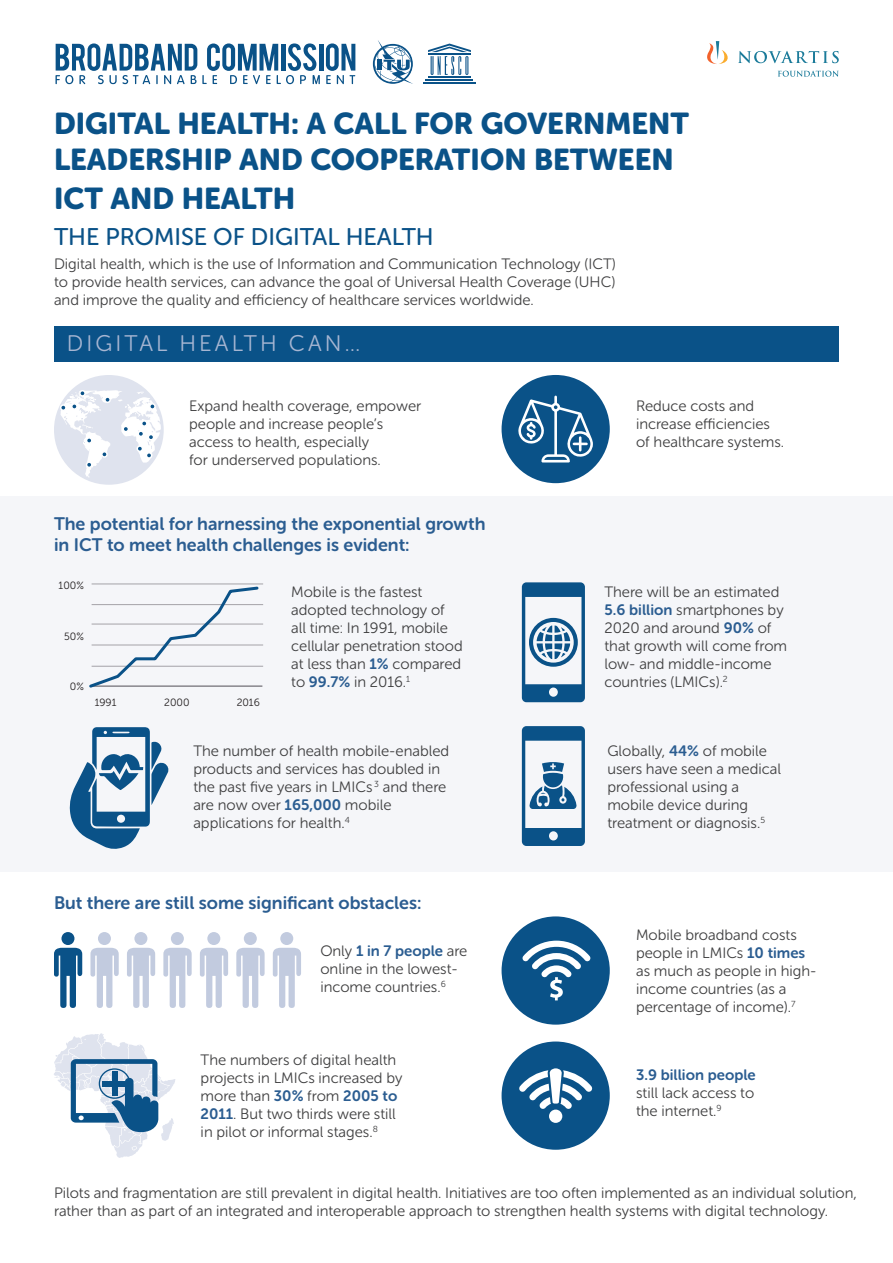
<style>
.page{position:relative;width:893px;height:1263px;background:#fff}
.page>*{position:absolute;margin:0;border:0;box-sizing:border-box;transform-origin:0 0}
.t1{font:30px/35.8px "Museo Sans Rounded 900";color:#0a5288}
.t2{font:24px "Museo Sans Rounded 500";color:#0a5288}
.t3{font:22.5px "Museo Sans Rounded 300";letter-spacing:.14em;color:#a7b6d2}
.t4{font:18px/21.6px "Museo Sans Rounded 700";color:#2b5d91}
.t5{font:15px/18px "Museo Sans Rounded 300";color:#3e3e3f}
.t6{font:10.5px "Museo Sans Rounded 300";color:#231f20}
.s1{font-family:"Museo Sans Rounded 700";color:#2b5d91}
</style>
<div class="page">
<div style="left:0;top:496px;width:893px;height:376px;background:#f5f6f9"></div>
<div style="left:54px;top:326px;width:785px;height:36px;background:#0a5288"></div>
<div style="left:502px;top:375px;width:108px;height:108px;background:#0a5288;border-radius:50%"></div>
<svg style="left:518px;top:396px;width:75px;height:66px"></svg>
<svg style="left:738px;top:51px;width:101px;height:12px"></svg>
<svg style="left:707px;top:41px;width:21px;height:23px"></svg>
<svg style="left:778px;top:71px;width:61px;height:6px"></svg>
<svg style="left:522px;top:582px;width:63px;height:120px"></svg>
<hr style="left:92px;top:666px;width:171px;height:1px;background:#a4a2a7">
<hr style="left:92px;top:645px;width:171px;height:1px;background:#a4a2a7">
<hr style="left:92px;top:624px;width:171px;height:1px;background:#a4a2a7">
<hr style="left:92px;top:604px;width:171px;height:1px;background:#a4a2a7">
<hr style="left:92px;top:584px;width:171px;height:1px;background:#a4a2a7">
<hr style="left:91px;top:685px;width:171px;height:2px;background:#87868c">
<svg style="left:89px;top:586px;width:171px;height:102px"></svg>
<svg style="left:69px;top:727px;width:100px;height:122px"></svg>
<svg style="left:522px;top:726px;width:63px;height:120px"></svg>
<div style="left:502px;top:916px;width:108px;height:109px;background:#0a5288;border-radius:50%"></div>
<svg style="left:522px;top:941px;width:69px;height:59px"></svg>
<div style="left:502px;top:1041px;width:108px;height:109px;background:#0a5288;border-radius:50%"></div>
<svg style="left:519px;top:1068px;width:73px;height:55px"></svg>
<svg style="left:54px;top:932px;width:28px;height:76px"></svg>
<svg style="left:200px;top:932px;width:28px;height:76px"></svg>
<svg style="left:127px;top:932px;width:28px;height:76px"></svg>
<svg style="left:273px;top:932px;width:28px;height:76px"></svg>
<svg style="left:90px;top:932px;width:29px;height:76px"></svg>
<svg style="left:236px;top:932px;width:29px;height:76px"></svg>
<svg style="left:163px;top:932px;width:29px;height:76px"></svg>
<svg style="left:54px;top:1033px;width:121px;height:125px"></svg>
<svg style="left:54px;top:375px;width:110px;height:110px"></svg>
<div style="left:149px;top:403px;width:7px;height:7px;border:2px solid #fff;border-radius:50%"></div>
<svg style="left:56px;top:43px;width:264px;height:41px"></svg>
<hr style="left:319px;top:44px;width:4px;height:27px;background:#0a5288">
<svg style="left:326px;top:43px;width:29px;height:41px"></svg>
<hr style="left:428px;top:76px;width:43px;height:2px;background:#0a5288">
<hr style="left:426px;top:79px;width:47px;height:2px;background:#0a5288">
<hr style="left:423px;top:82px;width:53px;height:2px;background:#0a5288">
<svg style="left:428px;top:44px;width:43px;height:31px"></svg>
<svg style="left:373px;top:40px;width:40px;height:44px"></svg>
<p class="t1" style="left:54px;top:106px;width:637px">DIGITAL HEALTH: A CALL FOR GOVERNMENT<br>LEADERSHIP AND COOPERATION BETWEEN</p>
<p class="t1" style="left:54px;top:181px;width:243px">ICT AND HEALTH</p>
<p class="t2" style="left:54px;top:223px;width:381px">THE PROMISE OF DIGITAL HEALTH</p>
<p class="t5" style="left:54px;top:254px;width:563px;text-align:justify">Digital health, which is the use of Information and Communication Technology (ICT) to provide health services, can advance the goal of Universal Health Coverage (UHC) and improve the quality and efficiency of healthcare services worldwide.</p>
<p class="t3" style="left:67px;top:331px;width:295px">DIGITAL HEALTH CAN…</p>
<p class="t5" style="left:189px;top:397px;width:234px">Expand health coverage, empower people and increase people’s access to health, especially<br>for underserved populations.</p>
<p class="t4" style="left:54px;top:513px;width:433px">The potential for harnessing the exponential growth in ICT to meet health challenges is evident:</p>
<p class="t6" style="left:59px;top:580px;width:27px">100%</p>
<p class="t6" style="left:64px;top:630px;width:21px">50%</p>
<p class="t6" style="left:70px;top:681px;width:16px">0%</p>
<p class="t6" style="left:95px;top:697px;width:23px">1991</p>
<p class="t6" style="left:164px;top:697px;width:27px">2000</p>
<p class="t6" style="left:237px;top:697px;width:25px">2016</p>
<p class="t5" style="left:291px;top:583px;width:173px">Mobile is the fastest adopted technology of all time: In 1991, mobile cellular penetration stood at less than <span class="s1">1%</span> compared to <span class="s1">99.7%</span> in 2016.<sup>1</sup></p>
<p class="t5" style="left:193px;top:742px;width:257px">The number of health mobile-enabled products and services has doubled in the past five years in LMICs <sup>3</sup> and there are now over <span class="s1">165,000</span> mobile applications for health.<sup>4</sup></p>
<p class="t4" style="left:54px;top:892px;width:369px">But there are still some significant obstacles:</p>
<p class="t5" style="left:320px;top:942px;width:149px">Only <span class="s1">1 in 7 people</span> are online in the lowest&shy;income countries.<sup>6</sup></p>
<p class="t5" style="left:201px;top:1051px;width:203px">The numbers of digital health projects in LMICs increased by more than <span class="s1">30%</span> from <span class="s1">2005 to<br>2011</span>. But two thirds were still in pilot or informal stages.<sup>8</sup></p>
<p class="t5" style="left:636px;top:397px;width:150px">Reduce costs and increase efficiencies of healthcare systems.</p>
<p class="t5" style="left:604px;top:583px;width:184px">There will be an estimated<br><span class="s1">5.6 billion</span> smartphones by<br>2020 and around <span class="s1">90%</span> of that growth will come from low- and middle-income countries (LMICs).<sup>2</sup></p>
<p class="t5" style="left:607px;top:742px;width:175px">Globally, <span class="s1">44%</span> of mobile users have seen a medical professional using a mobile device during treatment or diagnosis.<sup>5</sup></p>
<p class="t5" style="left:636px;top:926px;width:182px">Mobile broadband costs people in LMICs <span class="s1">10 times </span>as much as people in high&shy;income countries (as a percentage of income).<sup>7</sup></p>
<p class="t5" style="left:636px;top:1065px;width:121px;text-align:justify"><span class="s1">3.9 billion people </span>still lack access to the internet.<sup>9</sup></p>
<p class="t5" style="left:54px;top:1184px;width:804px">Pilots and fragmentation are still prevalent in digital health. Initiatives are too often implemented as an individual solution, rather than as part of an integrated and interoperable approach to strengthen health systems with digital technology.</p>
</div>
